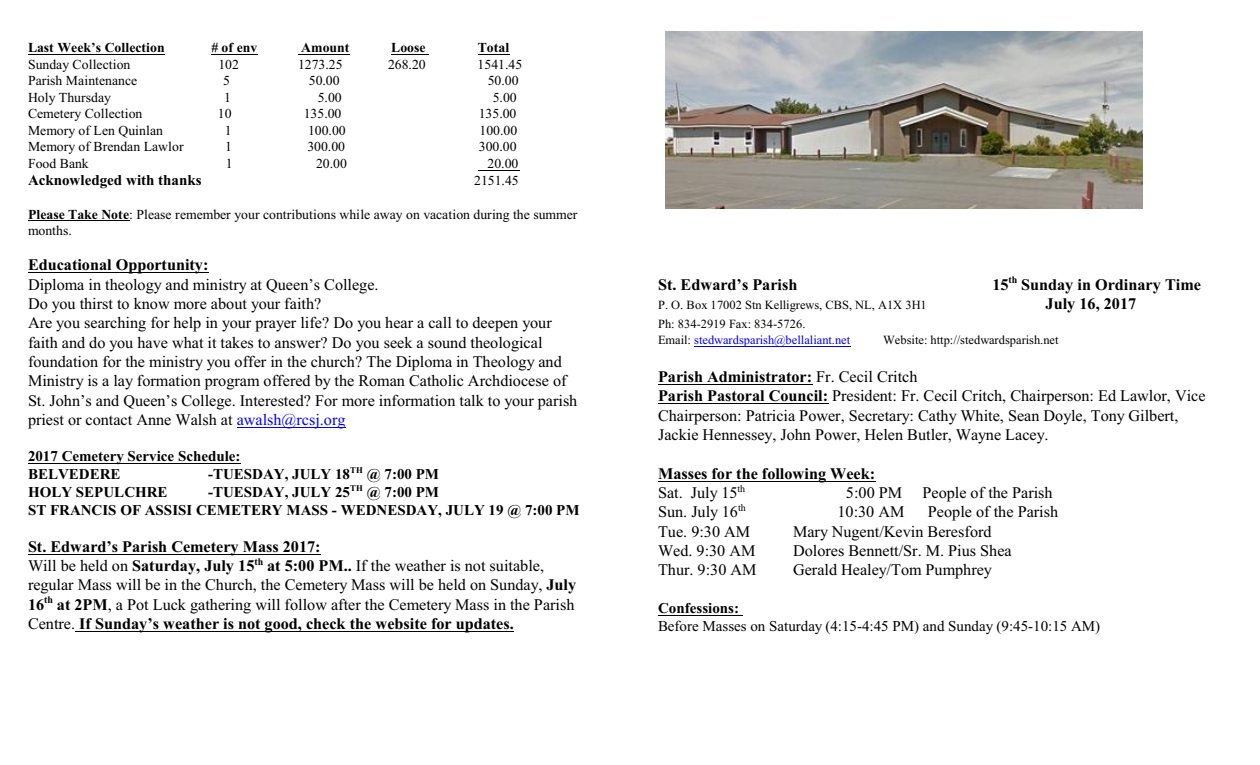
<style>
.page{position:relative;width:1260px;height:765px;background:#fff}
.page>*{position:absolute;margin:0;border:0;box-sizing:border-box;transform-origin:0 0}
.t1{font:16.25px/19.4px "Times New Roman";color:#000}
.t2{font:700 16.25px/19.4px "Times New Roman";color:#000}
.t3{font:700 15px/17.9px "Times New Roman";color:#000}
.t4{font:15px "Times New Roman";color:#000}
.t5{font:13.75px/16.5px "Times New Roman";color:#000}
.t6{font:700 13.75px "Times New Roman";color:#000}
.t7{font:12.5px/15.9px "Times New Roman";color:#000}
.s1{font-weight:700}
.s2{color:#00f}
.s3{font-weight:400}
</style>
<div class="page">
<hr style="left:28px;top:54px;width:137px;height:1px;background:#000">
<hr style="left:211px;top:54px;width:47px;height:1px;background:#000">
<hr style="left:298px;top:54px;width:52px;height:1px;background:#000">
<hr style="left:392px;top:54px;width:37px;height:1px;background:#000">
<hr style="left:478px;top:54px;width:32px;height:1px;background:#000">
<hr style="left:479px;top:170px;width:41px;height:1px;background:#000">
<hr style="left:28px;top:220px;width:101px;height:1px;background:#000">
<hr style="left:28px;top:272px;width:181px;height:1px;background:#000">
<hr style="left:237px;top:427px;width:109px;height:1px;background:#00f">
<hr style="left:28px;top:463px;width:212px;height:1px;background:#000">
<hr style="left:28px;top:554px;width:293px;height:1px;background:#000">
<hr style="left:75px;top:631px;width:439px;height:1px;background:#000">
<img style="left:666px;top:31px;width:477px;height:178px">
<hr style="left:694px;top:346px;width:156px;height:1px;background:#00f">
<hr style="left:658px;top:384px;width:154px;height:1px;background:#000">
<hr style="left:658px;top:403px;width:170px;height:1px;background:#000">
<hr style="left:658px;top:481px;width:217px;height:1px;background:#000">
<hr style="left:658px;top:615px;width:85px;height:1px;background:#000">
<p class="t6" style="left:28px;top:43px;width:138px">Last Week’s Collection</p>
<p class="t6" style="left:211px;top:43px;width:48px"># of env</p>
<p class="t6" style="left:301px;top:43px;width:50px">Amount</p>
<p class="t6" style="left:391px;top:43px;width:36px">Loose</p>
<p class="t6" style="left:478px;top:43px;width:33px">Total</p>
<p class="t5" style="left:28px;top:57px;width:104px">Sunday Collection</p>
<p class="t5" style="left:218px;top:57px;width:22px">102</p>
<p class="t5" style="left:298px;top:57px;width:46px">1273.25</p>
<p class="t5" style="left:388px;top:57px;width:39px">268.20</p>
<p class="t5" style="left:478px;top:57px;width:46px">1541.45</p>
<p class="t5" style="left:28px;top:74px;width:111px">Parish Maintenance</p>
<p class="t5" style="left:223px;top:74px;width:8px">5</p>
<p class="t5" style="left:309px;top:74px;width:32px">50.00</p>
<p class="t5" style="left:488px;top:74px;width:32px">50.00</p>
<p class="t5" style="left:28px;top:90px;width:84px">Holy Thursday</p>
<p class="t5" style="left:224px;top:90px;width:8px">1</p>
<p class="t5" style="left:318px;top:90px;width:26px">5.00</p>
<p class="t5" style="left:493px;top:90px;width:26px">5.00</p>
<p class="t5" style="left:28px;top:107px;width:116px">Cemetery Collection</p>
<p class="t5" style="left:218px;top:107px;width:15px">10</p>
<p class="t5" style="left:304px;top:107px;width:39px">135.00</p>
<p class="t5" style="left:479px;top:107px;width:39px">135.00</p>
<p class="t5" style="left:28px;top:123px;width:136px">Memory of Len Quinlan</p>
<p class="t5" style="left:225px;top:123px;width:8px">1</p>
<p class="t5" style="left:308px;top:123px;width:39px">100.00</p>
<p class="t5" style="left:480px;top:123px;width:39px">100.00</p>
<p class="t5" style="left:28px;top:140px;width:157px">Memory of Brendan Lawlor</p>
<p class="t5" style="left:225px;top:140px;width:8px">1</p>
<p class="t5" style="left:307px;top:140px;width:39px">300.00</p>
<p class="t5" style="left:479px;top:140px;width:39px">300.00</p>
<p class="t5" style="left:28px;top:156px;width:62px">Food Bank</p>
<p class="t5" style="left:226px;top:156px;width:8px">1</p>
<p class="t5" style="left:316px;top:156px;width:32px">20.00</p>
<p class="t5" style="left:488px;top:156px;width:32px">20.00</p>
<p class="t3" style="left:28px;top:173px;width:175px">Acknowledged with thanks</p>
<p class="t5" style="left:474px;top:174px;width:46px">2151.45</p>
<p class="t5" style="left:28px;top:207px;width:551px"><span class="s1">Please Take Note</span>: Please remember your contributions while away on vacation during the summer months.</p>
<p class="t2" style="left:28px;top:257px;width:182px">Educational Opportunity:</p>
<p class="t1" style="left:28px;top:276px;width:551px">Diploma in theology and ministry at Queen’s College.<br>Do you thirst to know more about your faith?<br>Are you searching for help in your prayer life? Do you hear a call to deepen your faith and do you have what it takes to answer? Do you seek a sound theological foundation for the ministry you offer in the church? The Diploma in Theology and Ministry is a lay formation program offered by the Roman Catholic Archdiocese of St. John’s and Queen’s College. Interested? For more information talk to your parish priest or contact Anne Walsh at <span class="s2">awalsh@rcsj.org</span></p>
<p class="t3" style="left:28px;top:449px;width:214px">2017 Cemetery Service Schedule:<br>BELVEDERE</p>
<p class="t3" style="left:208px;top:467px;width:232px">-TUESDAY, JULY 18<sup>TH</sup> @ 7:00 PM</p>
<p class="t3" style="left:28px;top:484px;width:553px;text-indent:180px">-TUESDAY, JULY 25<sup>TH</sup> @ 7:00 PM<br>ST FRANCIS OF ASSISI CEMETERY MASS - WEDNESDAY, JULY 19 @ 7:00 PM</p>
<p class="t1" style="left:28px;top:538px;width:550px"><span class="s1">St. Edward’s Parish Cemetery Mass 2017:<br></span>Will be held on <span class="s1">Saturday, July 15</span><sup>th</sup> <span class="s1">at 5:00 PM..</span> If the weather is not suitable, regular Mass will be in the Church, the Cemetery Mass will be held on Sunday, <span class="s1">July 16</span><sup>th</sup> <span class="s1">at 2PM</span>, a Pot Luck gathering will follow after the Cemetery Mass in the Parish Centre. <span class="s1">If Sunday’s weather is not good, check the website for updates.</span></p>
<p class="t3" style="left:28px;top:484px;width:141px">HOLY SEPULCHRE</p>
<p class="t2" style="left:658px;top:276px;width:141px">St. Edward’s Parish</p>
<p class="t2" style="left:992px;top:276px;width:210px">15<sup>th</sup> Sunday in Ordinary Time</p>
<p class="t7" style="left:658px;top:298px;width:270px">P. O. Box 17002 Stn Kelligrews, CBS, NL, A1X 3H1</p>
<p class="t2" style="left:1046px;top:295px;width:92px">July 16, 2017</p>
<p class="t7" style="left:658px;top:317px;width:194px">Ph: 834-2919 Fax: 834-5726.<br>Email: <span class="s2">stedwardsparish@bellaliant.net</span></p>
<p class="t7" style="left:883px;top:333px;width:177px">Website: http://stedwardsparish.net</p>
<p class="t1" style="left:658px;top:368px;width:549px"><span class="s1">Parish Administrator:</span> Fr. Cecil Critch<br><span class="s1">Parish Pastoral Council:</span> President: Fr. Cecil Critch, Chairperson: Ed Lawlor, Vice Chairperson: Patricia Power, Secretary: Cathy White, Sean Doyle, Tony Gilbert, Jackie Hennessey, John Power, Helen Butler, Wayne Lacey.</p>
<p class="t2" style="left:658px;top:465px;width:219px">Masses for the following Week:<br><span class="s3">Sat. July 15</span><sup>th</sup></p>
<p class="t1" style="left:846px;top:484px;width:58px">5:00 PM</p>
<p class="t1" style="left:923px;top:484px;width:132px">People of the Parish</p>
<p class="t1" style="left:658px;top:504px;width:89px">Sun. July 16<sup>th</sup></p>
<p class="t1" style="left:838px;top:504px;width:69px">10:30 AM</p>
<p class="t1" style="left:928px;top:504px;width:132px">People of the Parish</p>
<p class="t1" style="left:658px;top:523px;width:94px">Tue. 9:30 AM</p>
<p class="t1" style="left:793px;top:523px;width:200px">Mary Nugent/Kevin Beresford</p>
<p class="t1" style="left:658px;top:542px;width:99px">Wed. 9:30 AM</p>
<p class="t1" style="left:793px;top:542px;width:220px">Dolores Bennett/Sr. M. Pius Shea</p>
<p class="t1" style="left:658px;top:562px;width:100px">Thur. 9:30 AM</p>
<p class="t1" style="left:793px;top:562px;width:201px">Gerald Healey/Tom Pumphrey</p>
<p class="t3" style="left:658px;top:601px;width:82px">Confessions:</p>
<p class="t4" style="left:658px;top:620px;width:444px">Before Masses on Saturday (4:15-4:45 PM) and Sunday (9:45-10:15 AM)</p>
</div>
